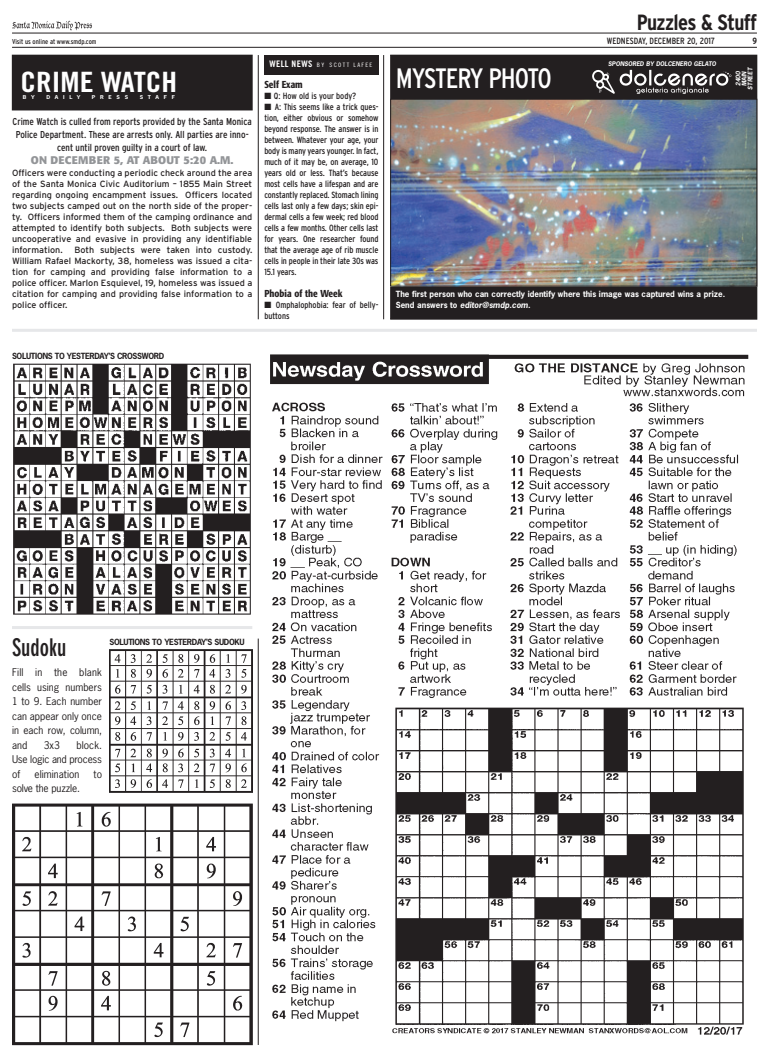
<style>
.page{position:relative;width:769px;height:1057px;background:#fff}
.page>*{position:absolute;margin:0;border:0;box-sizing:border-box;transform-origin:0 0}
.t1{font:condensed 28px "Interstate";letter-spacing:-.045em;color:#fff}
.t2{font:28px "Trade Gothic Bold Cond Twenty";color:#fff;scale:1.12 1}
.t3{font:700 condensed 24px "DIN Neuzeit Grotesk";color:#231f20;scale:.95 1}
.t4{font:700 condensed 22px "Interstate";letter-spacing:-.03em;color:#231f20}
.t5{font:700 11px "Formata";letter-spacing:.02em;color:#939598}
.t6{font:condensed 10px/13px "Interstate";color:#231f20;text-align:center}
.t7{font:10px/14.5px "News Gothic";color:#231f20;text-align:justify}
.t8{font:500 condensed 10px "Formata";color:#231f20}
.t9{font:9px/11px "Interstate";color:#231f20;text-align:justify}
.t10{font:condensed 9px/11px "Interstate";letter-spacing:-.01em;color:#231f20;text-align:justify}
.t11{font:700 condensed 9px "Interstate";color:#231f20}
.t12{font:700 8px/11px "News Gothic";color:#fff}
.t13{font:700 8px "News Gothic";letter-spacing:-.045em;color:#231f20}
.t14{font:condensed 7px "Interstate";color:#231f20}
.t15{font:700 6px/6px "News Gothic";color:#fff;text-align:center}
.t16{font:6px "Trade Gothic Cond Eighteen";letter-spacing:.215em;color:#fff;scale:1.06 1}
.t17{font:700 5px "News Gothic";letter-spacing:.85em;color:#fff;scale:1.12 1}
.s1{font-family:"Trade Gothic Bold Cond Twenty";font-size:9px}
</style>
<div class="page">
<hr style="left:12px;top:33px;width:744px;height:1px;background:#231f20">
<hr style="left:12px;top:47px;width:744px;height:1px;background:#231f20">
<svg style="left:12px;top:21px;width:80px;height:9px"></svg>
<div style="left:12px;top:55px;width:240px;height:55px;background:#231f20"></div>
<div style="left:264px;top:55px;width:114px;height:19px;background:#231f20"></div>
<img style="left:109px;top:649px;width:143px;height:143px">
<img style="left:13px;top:363px;width:238px;height:252px">
<img style="left:270px;top:354px;width:479px;height:681px">
<img style="left:12px;top:803px;width:240px;height:242px">
<hr style="left:12px;top:626px;width:240px;height:3px;background:#e6e7e9">
<hr style="left:12px;top:329px;width:744px;height:3px;background:#e6e7e9">
<hr style="left:258px;top:55px;width:1px;height:264px;background:#231f20">
<hr style="left:258px;top:638px;width:1px;height:406px;background:#231f20">
<hr style="left:383px;top:55px;width:1px;height:264px;background:#231f20">
<div style="left:390px;top:55px;width:366px;height:264px;background:#231f20"></div>
<img style="left:392px;top:101px;width:362px;height:183px">
<div style="left:390px;top:99px;width:366px;height:187px;border:1px solid #231f20"></div>
<svg style="left:592px;top:70px;width:138px;height:24px"></svg>
<h3 class="t4" style="left:636px;top:14px;width:122px">Puzzles &amp; Stuff</h3>
<p class="t14" style="left:12px;top:38px;width:86px">Visit us online at www.smdp.com</p>
<p class="t11" style="left:751px;top:37px;width:6px">9</p>
<p class="t10" style="left:606px;top:36px;width:109px">WEDNESDAY, DECEMBER 20, 2017</p>
<h1 class="t2" style="left:21px;top:72px;width:141px">CRIME WATCH</h1>
<p class="t17" style="left:23px;top:95px;width:12px">B Y</p>
<p class="t17" style="left:46px;top:95px;width:32px">DAILY</p>
<p class="t17" style="left:92px;top:95px;width:34px">PRESS</p>
<p class="t17" style="left:140px;top:95px;width:33px">STAFF</p>
<p class="t6" style="left:13px;top:116px;width:240px">Crime Watch is culled from reports provided by the Santa Monica<br>Police Department. These are arrests only. All parties are inno&shy;cent until proven guilty in a court of law.</p>
<p class="t5" style="left:31px;top:155px;width:204px">ON DECEMBER 5, AT ABOUT 5:20 A.M.</p>
<p class="t9" style="left:12px;top:168px;width:242px">Officers were conducting a periodic check around the area of the Santa Monica Civic Auditorium – 1855 Main Street regarding ongoing encampment issues. Officers located two subjects camped out on the north side of the proper&shy;ty. Officers informed them of the camping ordinance and attempted to identify both subjects. Both subjects were uncooperative and evasive in providing any identifiable information.</p>
<p class="t9" style="left:12px;top:245px;width:241px;text-indent:62px">Both subjects were taken into custody.<br>William Rafael Mackorty, 38, homeless was issued a cita&shy;tion for camping and providing false information to a police officer. Marlon Esquievel, 19, homeless was issued a citation for camping and providing false information to a police officer.</p>
<p class="t16" style="left:269px;top:63px;width:99px"><span class="s1">WELL NEWS</span> BY SCOTT LAFEE</p>
<p class="t8" style="left:264px;top:80px;width:40px">Self Exam</p>
<p class="t10" style="left:264px;top:91px;width:93px">■ Q: How old is your body?</p>
<p class="t10" style="left:264px;top:102px;width:115px">■ A: This seems like a trick ques&shy;tion, either obvious or somehow beyond response. The answer is in between. Whatever your age, your body is many years younger. In fact, much of it may be, on average, 10 years old or less. That’s because most cells have a lifespan and are constantly replaced. Stomach lining cells last only a few days; skin epi&shy;dermal cells a few week; red blood cells a few months. Other cells last for years. One researcher found that the average age of rib muscle cells in people in their late 30s was 15.1 years.</p>
<p class="t8" style="left:264px;top:289px;width:80px">Phobia of the Week</p>
<p class="t10" style="left:264px;top:300px;width:115px">■ Omphalophobia: fear of belly&shy;buttons</p>
<p class="t13" style="left:12px;top:352px;width:153px">SOLUTIONS TO YESTERDAY’S CROSSWORD</p>
<h1 class="t1" style="left:395px;top:68px;width:157px">MYSTERY PHOTO</h1>
<p class="t15" style="left:607px;top:62px;width:110px">SPONSORED BY DOLCENERO GELATO</p>
<p class="t15" style="left:735px;top:90px;width:23px;rotate:-90deg">2400<br>MAIN<br>STREET</p>
<p class="t12" style="left:395px;top:289px;width:330px">The first person who can correctly identify where this image was captured wins a prize.<br>Send answers to editor@smdp.com.</p>
<h2 class="t3" style="left:12px;top:638px;width:59px">Sudoku</h2>
<p class="t7" style="left:12px;top:665px;width:91px">Fill in the blank cells using numbers 1 to 9. Each number can appear only once in each row, column, and</p>
<p class="t13" style="left:109px;top:638px;width:137px">SOLUTIONS TO YESTERDAY’S SUDOKU</p>
<p class="t7" style="left:44px;top:738px;width:18px">3x3</p>
<p class="t7" style="left:12px;top:738px;width:91px;text-indent:64px">block.<br>Use logic and process of</p>
<p class="t7" style="left:34px;top:767px;width:46px">elimination</p>
<p class="t7" style="left:94px;top:767px;width:10px">to</p>
<p class="t7" style="left:12px;top:781px;width:69px">solve the puzzle.</p>
</div>
